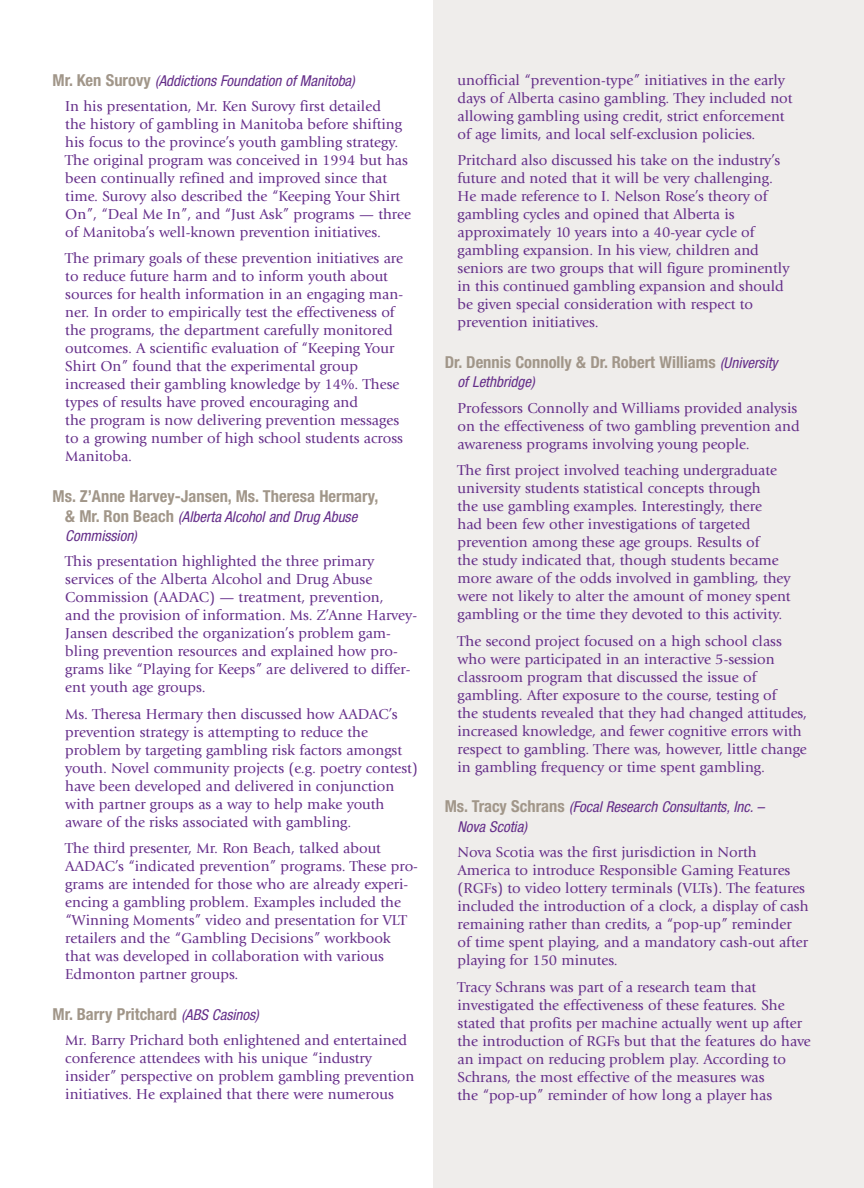
<style>
.page{position:relative;width:864px;height:1188px;background:#fff}
.page>*{position:absolute;margin:0;border:0;box-sizing:border-box;transform-origin:0 0}
.t1{font:700 condensed 16.5px "Helvetica Neue";color:#a19689}
.t2{font:15px/18px "Giovanni";color:#642d89}
.t3{font:italic condensed 15px/19.5px "Helvetica Neue";color:#642d89}
.s1{font-weight:700;font-style:normal;font-size:16.5px;color:#a19689}
.s2{font-weight:400;font-style:italic;font-size:15px;color:#642d89}
</style>
<div class="page">
<div style="left:434px;top:0;width:430px;height:1188px;background:#efedeb"></div>
<p class="t3" style="left:53px;top:72px;width:304px"><span class="s1">Mr. Ken Surovy</span> (Addictions Foundation of Manitoba)</p>
<p class="t2" style="left:65px;top:98px;width:347px">In his presentation, Mr. Ken Surovy first detailed<br>the history of gambling in Manitoba before shifting his focus to the province’s youth gambling strategy.<br>The original program was conceived in 1994 but has been continually refined and improved since that time. Surovy also described the “Keeping Your Shirt On”, “Deal Me In”, and “Just Ask” programs — three of Manitoba’s well-known prevention initiatives.</p>
<p class="t2" style="left:65px;top:251px;width:339px">The primary goals of these prevention initiatives are to reduce future harm and to inform youth about sources for health information in an engaging man&shy;ner. In order to empirically test the effectiveness of the programs, the department carefully monitored outcomes. A scientific evaluation of “Keeping Your Shirt On” found that the experimental group increased their gambling knowledge by 14%. These types of results have proved encouraging and<br>the program is now delivering prevention messages to a growing number of high school students across Manitoba.</p>
<p class="t1" style="left:53px;top:490px;width:327px">Ms. Z’Anne Harvey-Jansen, Ms. Theresa Hermary,</p>
<p class="t3" style="left:65px;top:508px;width:294px"><span class="s1">&amp; Mr. Ron Beach</span> (Alberta Alcohol and Drug Abuse<br>Commission)</p>
<p class="t2" style="left:65px;top:554px;width:353px">This presentation highlighted the three primary services of the Alberta Alcohol and Drug Abuse Commission (AADAC) — treatment, prevention,<br>and the provision of information. Ms. Z’Anne Harvey-Jansen described the organization’s problem gam&shy;bling prevention resources and explained how pro&shy;grams like “Playing for Keeps” are delivered to differ&shy;ent youth age groups.</p>
<p class="t2" style="left:65px;top:706px;width:354px">Ms. Theresa Hermary then discussed how AADAC’s prevention strategy is attempting to reduce the problem by targeting gambling risk factors amongst youth. Novel community projects (e.g. poetry contest) have been developed and delivered in conjunction with partner groups as a way to help make youth aware of the risks associated with gambling.</p>
<p class="t2" style="left:65px;top:841px;width:354px">The third presenter, Mr. Ron Beach, talked about AADAC’s “indicated prevention” programs. These pro&shy;grams are intended for those who are already experi&shy;encing a gambling problem. Examples included the “Winning Moments” video and presentation for VLT retailers and the “Gambling Decisions” workbook that was developed in collaboration with various Edmonton partner groups.</p>
<p class="t1" style="left:53px;top:1008px;width:208px">Mr. Barry Pritchard <span class="s2">(ABS Casinos)</span></p>
<p class="t2" style="left:65px;top:1033px;width:351px">Mr. Barry Prichard both enlightened and entertained conference attendees with his unique “industry insider” perspective on problem gambling prevention initiatives. He explained that there were numerous</p>
<p class="t2" style="left:458px;top:72px;width:337px">unofficial “prevention-type” initiatives in the early days of Alberta casino gambling. They included not allowing gambling using credit, strict enforcement of age limits, and local self-exclusion policies.</p>
<p class="t2" style="left:458px;top:152px;width:334px">Pritchard also discussed his take on the industry’s future and noted that it will be very challenging.<br>He made reference to I. Nelson Rose’s theory of gambling cycles and opined that Alberta is approximately 10 years into a 40-year cycle of gambling expansion. In his view, children and seniors are two groups that will figure prominently in this continued gambling expansion and should be given special consideration with respect to prevention initiatives.</p>
<p class="t1" style="left:445px;top:356px;width:335px">Dr. Dennis Connolly &amp; Dr. Robert Williams <span class="s2">(University</span></p>
<p class="t3" style="left:458px;top:374px;width:79px">of Lethbridge)</p>
<p class="t2" style="left:458px;top:400px;width:344px">Professors Connolly and Williams provided analysis on the effectiveness of two gambling prevention and awareness programs involving young people.</p>
<p class="t2" style="left:458px;top:462px;width:335px">The first project involved teaching undergraduate university students statistical concepts through<br>the use gambling examples. Interestingly, there<br>had been few other investigations of targeted prevention among these age groups. Results of<br>the study indicated that, though students became more aware of the odds involved in gambling, they were not likely to alter the amount of money spent gambling or the time they devoted to this activity.</p>
<p class="t2" style="left:458px;top:633px;width:351px">The second project focused on a high school class who were participated in an interactive 5-session classroom program that discussed the issue of gambling. After exposure to the course, testing of<br>the students revealed that they had changed attitudes, increased knowledge, and fewer cognitive errors with respect to gambling. There was, however, little change in gambling frequency or time spent gambling.</p>
<p class="t3" style="left:458px;top:799px;width:308px;text-indent:-13px"><span class="s1">Ms. Tracy Schrans</span> (Focal Research Consultants, Inc. –<br>Nova Scotia)</p>
<p class="t2" style="left:458px;top:844px;width:353px">Nova Scotia was the first jurisdiction in North America to introduce Responsible Gaming Features (RGFs) to video lottery terminals (VLTs). The features included the introduction of a clock, a display of cash remaining rather than credits, a “pop-up” reminder of time spent playing, and a mandatory cash-out after playing for 150 minutes.</p>
<p class="t2" style="left:458px;top:979px;width:355px">Tracy Schrans was part of a research team that investigated the effectiveness of these features. She stated that profits per machine actually went up after the introduction of RGFs but that the features do have an impact on reducing problem play. According to Schrans, the most effective of the measures was<br>the “pop-up” reminder of how long a player has</p>
</div>
